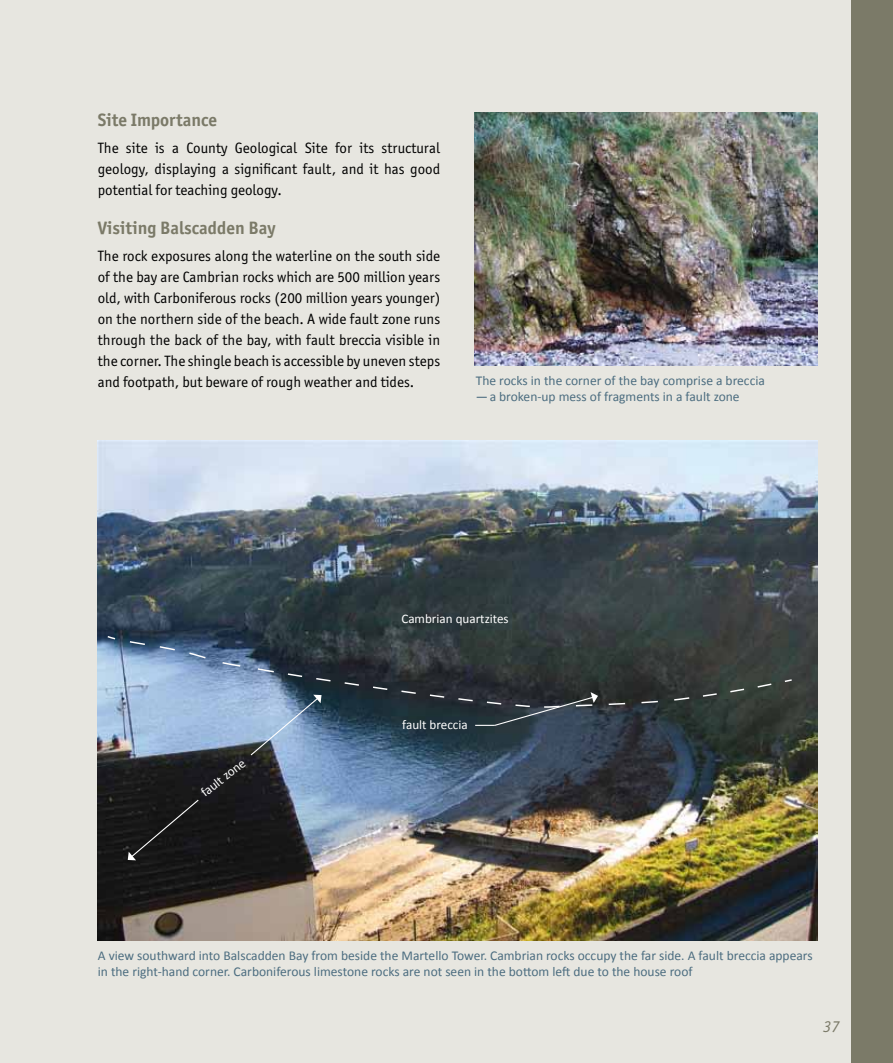
<style>
.page{position:relative;width:893px;height:1063px;background:#e7e6e0}
.page>*{position:absolute;margin:0;border:0;box-sizing:border-box;transform-origin:0 0}
.t1{font:700 18px "Officina Sans ITC Std";color:#7b7a68}
.t2{font:italic 16.5px "Officina Sans ITC Std";color:#7b7a68}
.t3{font:15px/21px "Officina Sans ITC Std";color:#000;text-align:justify}
.t4{font:13.5px/16.2px "Calibri";color:#4c6d80}
.t5{font:13.05px "Calibri";color:#fff}
</style>
<div class="page">
<div style="left:852px;top:0;width:41px;height:1063px;background:#7b7a68"></div>
<img style="left:475px;top:113px;width:342px;height:253px">
<img style="left:98px;top:441px;width:719px;height:499px">
<svg style="left:128px;top:799px;width:72px;height:61px;background:#1d1d1d"></svg>
<svg style="left:106px;top:635px;width:687px;height:73px;background:#4c5a64"></svg>
<svg style="left:221px;top:661px;width:447px;height:95px;background:#3f4e5c"></svg>
<p class="t1" style="left:98px;top:108px;width:121px">Site Importance</p>
<p class="t3" style="left:98px;top:137px;width:344px">The site is a County Geological Site for its structural geology, displaying a significant fault, and it has good potential for teaching geology.</p>
<p class="t1" style="left:98px;top:216px;width:179px">Visiting Balscadden Bay</p>
<p class="t3" style="left:98px;top:245px;width:344px">The rock exposures along the waterline on the south side of the bay are Cambrian rocks which are 500 million years old, with Carboniferous rocks (200 million years younger) on the northern side of the beach. A wide fault zone runs through the back of the bay, with fault breccia visible in the corner. The shingle beach is accessible by uneven steps and footpath, but beware of rough weather and tides.</p>
<p class="t4" style="left:476px;top:372px;width:291px">The rocks in the corner of the bay comprise a breccia —a broken-up mess of fragments in a fault zone</p>
<p class="t5" style="left:198px;top:787px;width:54px;rotate:-38deg">fault zone</p>
<p class="t5" style="left:401px;top:611px;width:109px">Cambrian quartzites</p>
<p class="t5" style="left:402px;top:716px;width:67px">fault breccia</p>
<p class="t4" style="left:98px;top:946px;width:716px">A view southward into Balscadden Bay from beside the Martello Tower. Cambrian rocks occupy the far side. A fault breccia appears in the right-hand corner. Carboniferous limestone rocks are not seen in the bottom left due to the house roof</p>
<p class="t2" style="left:823px;top:1017px;width:18px">37</p>
</div>
